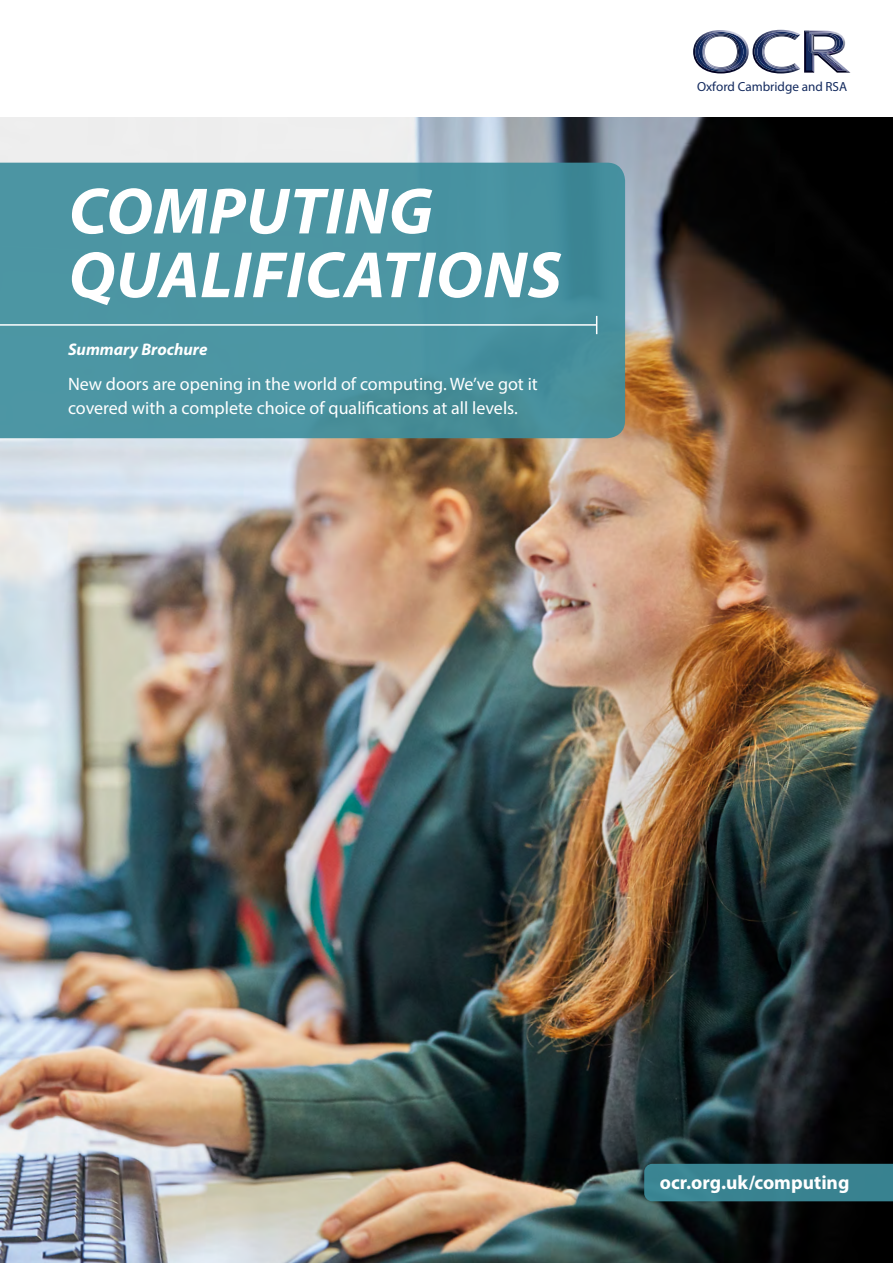
<style>
.page{position:relative;width:893px;height:1263px;background:#fff}
.page>*{position:absolute;margin:0;border:0;box-sizing:border-box;transform-origin:0 0}
.Body_Text{font:italic 700 66px "Myriad Pro";letter-spacing:.01em;color:#fff}
.Header_1{font:700 19.5px "Myriad Pro";color:#fff}
.Body_Text-2{font:18px/24px "Myriad Pro";color:#fff}
.Body_Text-3{font:italic 700 16.8px "Myriad Pro";color:#fff}
.t1{font:13.2px "Myriad Pro";color:#132a5e}
</style>
<div class="page">
<img style="left:0;top:117px;width:893px;height:1146px">
<div style="left:644px;top:1164px;width:249px;height:37px;background:#398391"></div>
<svg style="left:0;top:163px;width:625px;height:275px;background:#4993a0"></svg>
<hr style="left:0;top:324px;width:597px;height:2px;background:#fff">
<svg style="left:596px;top:316px;width:1px;height:18px"></svg>
<img style="left:843px;top:37px;width:2px;height:12px">
<img style="left:841px;top:68px;width:9px;height:5px">
<img style="left:841px;top:35px;width:2px;height:17px">
<img style="left:841px;top:64px;width:4px;height:7px">
<svg style="left:693px;top:30px;width:148px;height:43px"></svg>
<p class="Body_Text" style="left:69px;top:168px;width:366px">COMPUTING</p>
<p class="Body_Text" style="left:69px;top:232px;width:494px">QUALIFICATIONS</p>
<p class="Body_Text-3" style="left:68px;top:338px;width:141px">Summary Brochure</p>
<p class="Body_Text-2" style="left:68px;top:372px;width:471px">New doors are opening in the world of computing. We’ve got it covered with a complete choice of qualifications at all levels.</p>
<p class="t1" style="left:697px;top:79px;width:152px">Oxford Cambridge and RSA</p>
<p class="Header_1" style="left:660px;top:1170px;width:191px">ocr.org.uk/computing</p>
</div>
